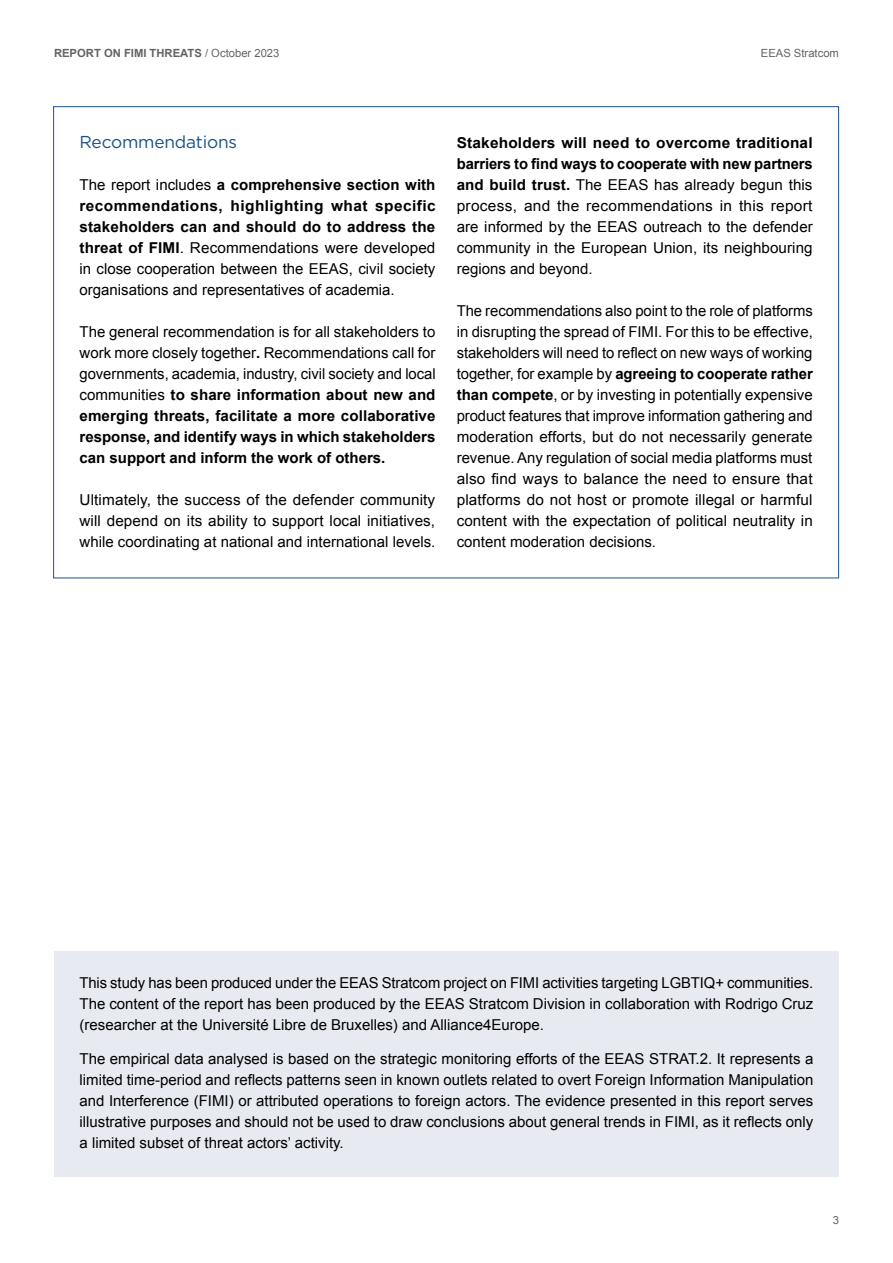
<style>
.page{position:relative;width:893px;height:1263px;background:#fff}
.page>*{position:absolute;margin:0;border:0;box-sizing:border-box;transform-origin:0 0}
.t1{font:17.25px "Gotham";letter-spacing:-.01em;color:#18528b}
.t2{font:15px/21px "Arial";color:#000;text-align:justify}
.t3{font:700 11.25px "Arial";color:#626463}
.t4{font:11.25px "Arial";color:#626463}
.s1{font-weight:400}
.s2{font-weight:700}
</style>
<div class="page">
<div style="left:54px;top:951px;width:785px;height:226px;background:#e8eaf2"></div>
<p class="t3" style="left:54px;top:46px;width:227px">REPORT ON FIMI THREATS <span class="s1">/ October 2023</span></p>
<p class="t4" style="left:761px;top:46px;width:80px">EEAS Stratcom</p>
<p class="t1" style="left:80px;top:131px;width:159px">Recommendations</p>
<p class="t2" style="left:80px;top:175px;width:358px">The report includes <span class="s2">a comprehensive section with recommendations, highlighting what specific stakeholders can and should do to address the threat of FIMI</span>. Recommendations were developed in close cooperation between the EEAS, civil society organisations and representatives of academia.</p>
<p class="t2" style="left:80px;top:322px;width:358px">The general recommendation is for all stakeholders to work more closely together<span class="s2">.</span> Recommendations call for governments, academia, industry, civil society and local communities <span class="s2">to share information about new and emerging threats, facilitate a more collaborative response, and identify ways in which stakeholders can support and inform the work of others.</span></p>
<p class="t2" style="left:80px;top:490px;width:357px">Ultimately, the success of the defender community will depend on its ability to support local initiatives, while coordinating at national and international levels.</p>
<p class="t2" style="left:457px;top:133px;width:358px"><span class="s2">Stakeholders will need to overcome traditional barriers to find ways to cooperate with new partners and build trust.</span> The EEAS has already begun this process, and the recommendations in this report are informed by the EEAS outreach to the defender community in the European Union, its neighbouring regions and beyond.</p>
<p class="t2" style="left:457px;top:301px;width:358px">The recommendations also point to the role of platforms in disrupting the spread of FIMI. For this to be effective, stakeholders will need to reflect on new ways of working together, for example by <span class="s2">agreeing to cooperate rather than compete</span>, or by investing in potentially expensive product features that improve information gathering and moderation efforts, but do not necessarily generate revenue. Any regulation of social media platforms must also find ways to balance the need to ensure that platforms do not host or promote illegal or harmful content with the expectation of political neutrality in content moderation decisions.</p>
<p class="t2" style="left:80px;top:972px;width:735px">This study has been produced under the EEAS Stratcom project on FIMI activities targeting LGBTIQ+ communities.<br>The content of the report has been produced by the EEAS Stratcom Division in collaboration with Rodrigo Cruz (researcher at the Université Libre de Bruxelles) and Alliance4Europe.</p>
<p class="t2" style="left:80px;top:1048px;width:735px">The empirical data analysed is based on the strategic monitoring efforts of the EEAS STRAT.2. It represents a limited time-period and reflects patterns seen in known outlets related to overt Foreign Information Manipulation and Interference (FIMI) or attributed operations to foreign actors. The evidence presented in this report serves illustrative purposes and should not be used to draw conclusions about general trends in FIMI, as it reflects only a limited subset of threat actors’ activity.</p>
<p class="t4" style="left:833px;top:1213px;width:8px">3</p>
</div>
